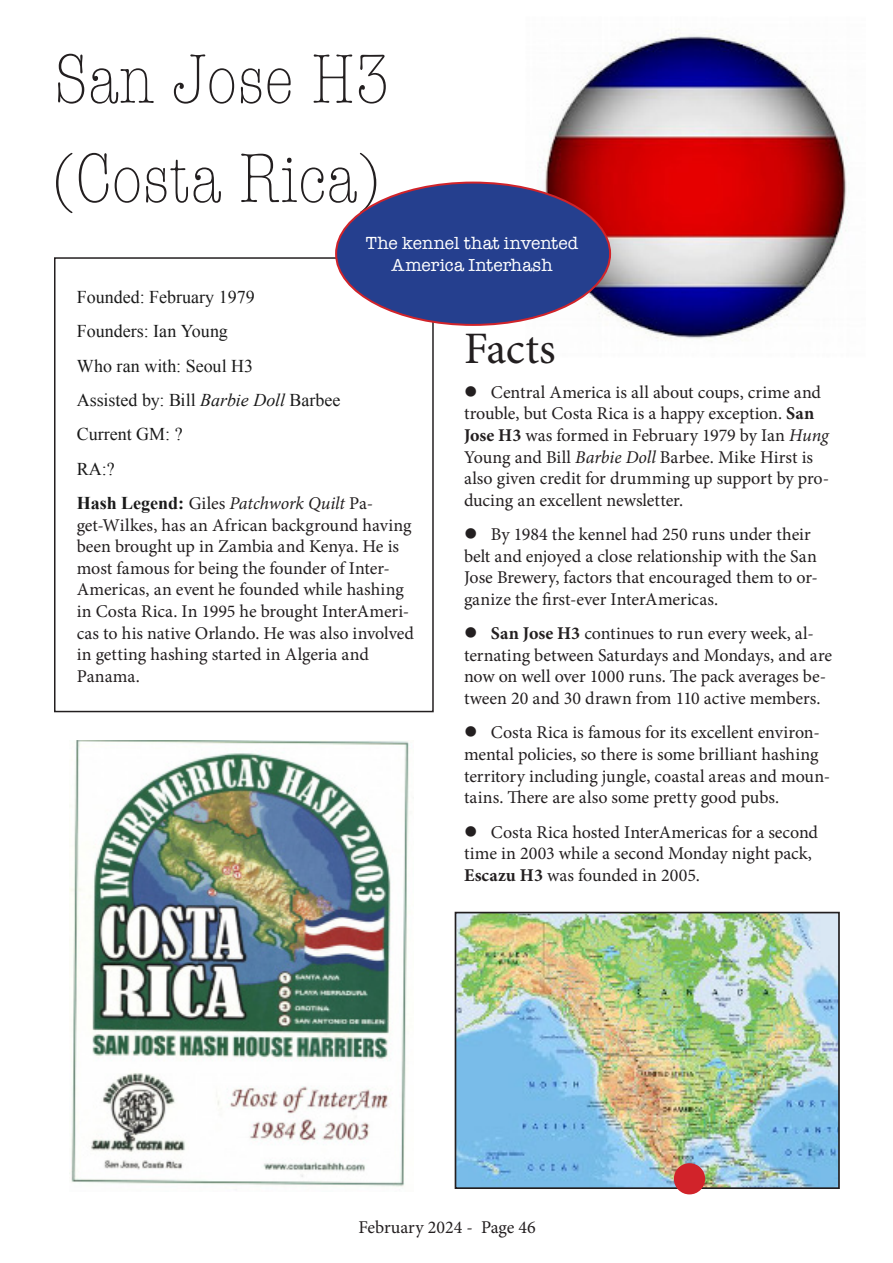
<style>
.page{position:relative;width:893px;height:1263px;background:#fff}
.page>*{position:absolute;margin:0;border:0;box-sizing:border-box;transform-origin:0 0}
.t1{font:300 condensed 72px "American Typewriter";color:#231f20}
.t2{font:54px "Wingdings";color:#d1232a}
.t3{font:45px "Minion Pro";letter-spacing:-.005em;color:#231f20}
.t4{font:18px/21.6px "Minion Pro";letter-spacing:-.005em;color:#231f20}
.t5{font:18px "Times New Roman";color:#1a1a1a}
.t6{font:18px/21.6px "American Typewriter";letter-spacing:-.005em;color:#fff;text-align:center}
.s1{font-style:italic}
.s2{font-family:"Times New Roman";font-weight:700;color:#1a1a1a}
.s3{font-weight:700}
</style>
<div class="page">
<div style="left:54px;top:257px;width:380px;height:455px;border:2px solid #231f20"></div>
<img style="left:525px;top:31px;width:322px;height:308px">
<div style="left:336px;top:183px;width:274px;height:142px;background:#253f8e;border-radius:50%"></div>
<img style="left:69px;top:741px;width:340px;height:446px">
<img style="left:458px;top:915px;width:379px;height:271px">
<div style="left:455px;top:912px;width:385px;height:277px;border:2px solid #231f20"></div>
<p class="t1" style="left:54px;top:31px;width:338px">San Jose H3</p>
<p class="t1" style="left:54px;top:130px;width:326px">(Costa Rica)</p>
<p class="t6" style="left:366px;top:232px;width:214px">The kennel that invented<br>America Interhash</p>
<p class="t5" style="left:77px;top:285px;width:179px">Founded: February 1979</p>
<p class="t5" style="left:77px;top:319px;width:153px">Founders: Ian Young</p>
<p class="t5" style="left:77px;top:353px;width:178px">Who ran with: Seoul H3</p>
<p class="t5" style="left:77px;top:388px;width:265px">Assisted by: Bill <span class="s1">Barbie Doll</span> Barbee</p>
<p class="t5" style="left:77px;top:422px;width:107px">Current GM: ?</p>
<p class="t5" style="left:77px;top:456px;width:39px">RA:?</p>
<p class="t4" style="left:77px;top:492px;width:339px"><span class="s2">Hash Legend:</span> Giles <span class="s1">Patchwork Quilt</span> Pa&shy;get-Wilkes, has an African background having been brought up in Zambia and Kenya. He is most famous for being the founder of Inter-Americas, an event he founded while hashing in Costa Rica. In 1995 he brought InterAmeri&shy;cas to his native Orlando. He was also involved in getting hashing started in Algeria and Panama.</p>
<p class="t3" style="left:464px;top:319px;width:93px">Facts</p>
<p class="t4" style="left:464px;top:381px;width:367px">● Central America is all about coups, crime and trouble, but Costa Rica is a happy exception. <span class="s3">San Jose H3</span> was formed in February 1979 by Ian <span class="s1">Hung </span>Young and Bill <span class="s1">Barbie Doll</span> Barbee. Mike Hirst is also given credit for drumming up support by pro&shy;ducing an excellent newsletter.</p>
<p class="t4" style="left:464px;top:524px;width:355px">● By 1984 the kennel had 250 runs under their belt and enjoyed a close relationship with the San Jose Brewery, factors that encouraged them to or&shy;ganize the first-ever InterAmericas.</p>
<p class="t4" style="left:464px;top:623px;width:370px">● <span class="s3">San Jose H3</span> continues to run every week, al&shy;ternating between Saturdays and Mondays, and are now on well over 1000 runs. The pack averages be&shy;tween 20 and 30 drawn from 110 active members.</p>
<p class="t4" style="left:464px;top:722px;width:368px">● Costa Rica is famous for its excellent environ&shy;mental policies, so there is some brilliant hashing territory including jungle, coastal areas and moun&shy;tains. There are also some pretty good pubs.</p>
<p class="t4" style="left:464px;top:821px;width:356px">● Costa Rica hosted InterAmericas for a second time in 2003 while a second Monday night pack,<br><span class="s3">Escazu H3</span> was founded in 2005.</p>
<p class="t2" style="left:669px;top:1150px;width:42px">●</p>
<p class="t4" style="left:358px;top:1216px;width:179px">February 2024 - Page 46</p>
</div>
